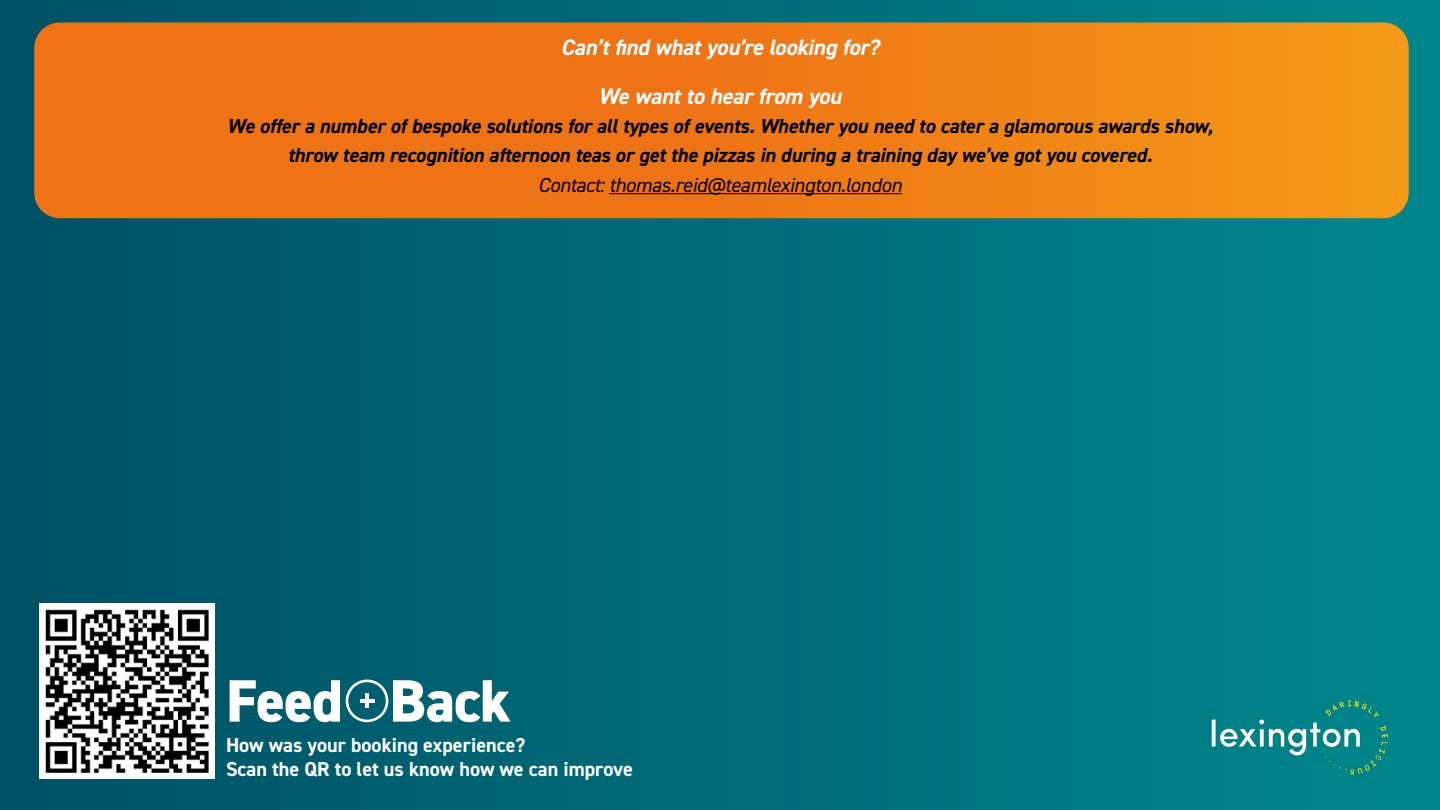
<style>
.page{position:relative;width:1440px;height:810px;background:#fff}
.page>*{position:absolute;margin:0;border:0;box-sizing:border-box;transform-origin:0 0}
.t1{font:800 60px "DIN2014";letter-spacing:-.015em;color:#fff}
.t2{font:italic 700 22.5px/48.8px "DIN2014";letter-spacing:-.01em;color:#fff;text-align:center}
.t3{font:italic 700 20.25px/29.2px "DIN2014";letter-spacing:-.005em;color:#000;text-align:center}
.t4{font:700 20.25px/24.3px "DIN2014";color:#fff}
.t5{font:italic 20.25px "DIN2014";letter-spacing:-.015em;color:#000}
</style>
<div class="page">
<div style="left:0;top:0;width:1440px;height:810px;background:linear-gradient(to right,#015064,#00868b)"></div>
<img style="left:1211px;top:701px;width:176px;height:73px">
<img style="left:40px;top:604px;width:174px;height:174px">
<svg style="left:34px;top:22px;width:1375px;height:196px;background:#ee7c17"></svg>
<hr style="left:609px;top:193px;width:293px;height:1px;background:#000">
<svg style="left:346px;top:680px;width:42px;height:42px;background:#327d8a"></svg>
<hr style="left:365px;top:694px;width:4px;height:14px;background:#fff">
<hr style="left:360px;top:699px;width:14px;height:4px;background:#fff">
<p class="t2" style="left:561px;top:23px;width:319px">Can’t find what you’re looking for?<br>We want to hear from you</p>
<p class="t3" style="left:227px;top:111px;width:987px">We offer a number of bespoke solutions for all types of events. Whether you need to cater a glamorous awards show, throw team recognition afternoon teas or get the pizzas in during a training day we’ve got you covered.</p>
<p class="t5" style="left:538px;top:172px;width:365px">Contact: thomas.reid@teamlexington.london</p>
<h1 class="t1" style="left:226px;top:661px;width:286px">Feed Back</h1>
<p class="t4" style="left:226px;top:732px;width:408px">How was your booking experience?<br>Scan the QR to let us know how we can improve</p>
</div>
